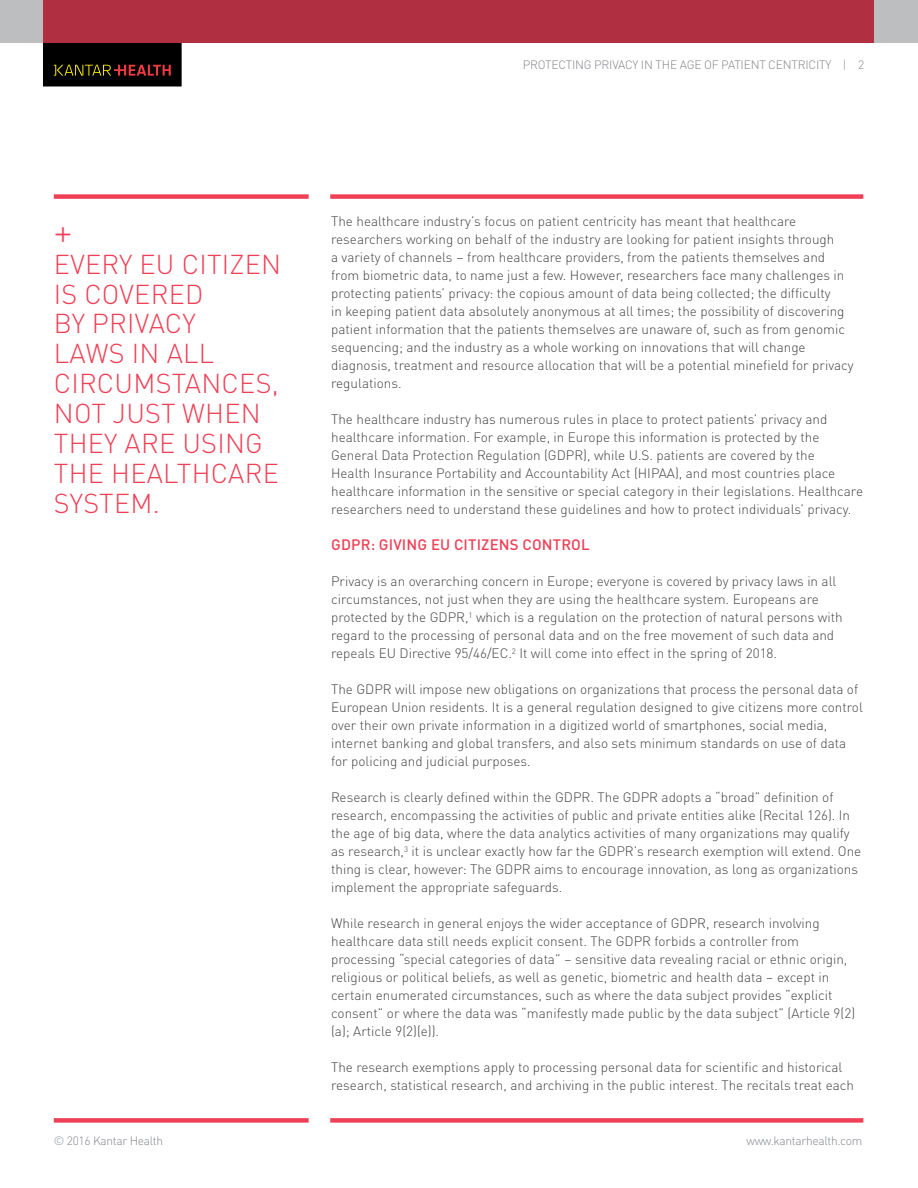
<style>
.page{position:relative;width:918px;height:1188px;background:#fff}
.page>*{position:absolute;margin:0;border:0;box-sizing:border-box;transform-origin:0 0}
.t1{font:300 36px "DINOT";color:#ef4056}
.t2{font:300 27px/30px "DINOT";letter-spacing:.01em;color:#ef4056}
.t3{font:500 15px "DINOT";letter-spacing:.01em;color:#ef4056}
.t4{font:300 13.5px/18px "DINOT";color:#434343}
.t5{font:300 12px "DINOT";letter-spacing:-.025em;color:#81848a}
</style>
<div class="page">
<div style="left:0;top:0;width:918px;height:43px;background:#bcbec0"></div>
<div style="left:54px;top:194px;width:255px;height:5px;background:#ef4056"></div>
<div style="left:54px;top:1118px;width:255px;height:5px;background:#ef4056"></div>
<div style="left:330px;top:194px;width:533px;height:5px;background:#ef4056"></div>
<div style="left:330px;top:1118px;width:533px;height:5px;background:#ef4056"></div>
<div style="left:43px;top:43px;width:139px;height:43px;background:#000"></div>
<svg style="left:54px;top:65px;width:117px;height:11px"></svg>
<div style="left:43px;top:0;width:831px;height:43px;background:#b02f40"></div>
<p class="t5" style="left:523px;top:56px;width:343px">Protecting Privacy in the Age of Patient C entricity | 2</p>
<h1 class="t1" style="left:54px;top:203px;width:20px">+</h1>
<h2 class="t2" style="left:54px;top:247px;width:229px">Every EU Citizen is covered<br>by p rivacy<br>laws in all circumstances, not j ust when they are using the healthcare system.</h2>
<p class="t4" style="left:331px;top:212px;width:524px">The healthcare industry’s focus on patient centricity has meant that healthcare researchers working on behalf of the industry are looking for patient insights through<br>a variety of channels – from healthcare providers, from the patients themselves and from biometric data, to name just a few. H owever, researchers face many challenges in protecting patients’ privacy: the copious amount of data being collected; the difficulty<br>in keeping patient data absolutely anonymous at all times; the possibility of discovering patient information that the patients themselves are unaware of, such as from genomic sequencing; and the industry as a whole working on innovations that will change diagnosis, treatment and resource allocation that will be a potential minefield for privacy regulations.</p>
<p class="t4" style="left:331px;top:410px;width:534px">The healthcare industry has numerous rules in place to protect patients’ privacy and healthcare information. For example, in Europe this information is protected by the General Data Protection Regulation (G DPR), while U .S. patients are covered by the<br>H ealth I nsurance Portability and Accountability Act (HI PAA), and most countries place healthcare information in the sensitive or special category in their legislations. H ealthcare researchers need to understand these guidelines and how to protect individuals’ privacy.</p>
<p class="t3" style="left:331px;top:533px;width:260px">GDPR: GIVING EU CITIZENS CONTROL</p>
<p class="t4" style="left:331px;top:572px;width:513px">Privacy is an overarching concern in Europe; everyone is covered by privacy laws in all circumstances, not just when they are using the healthcare system. Europeans are protected by the G DPR,<sup>1</sup> which is a regulation on the protection of natural persons with regard to the processing of personal data and on the free movement of such data and repeals EU Directive 95/46/EC .<sup>2</sup> It will come into effect in the spring of 2018.</p>
<p class="t4" style="left:331px;top:680px;width:533px">The G DPR will impose new obligations on organizations that process the personal data of European U nion residents. It is a general regulation designed to give citizens more control over their own private information in a digitized world of smartphones, social media, internet banking and global transfers, and also sets minimum standards on use of data for policing and judicial purposes.</p>
<p class="t4" style="left:331px;top:788px;width:532px">Research is clearly defined within the G DPR. The G DPR adopts a “broad” definition of research, encompassing the activities of public and private entities alike (Recital 126). I n the age of big data, where the data analytics activities of many organizations may qualify as research,<sup>3</sup> it is unclear exactly how far the G DPR’s research exemption will extend. O ne thing is clear, however: The G DPR aims to encourage innovation, as long as organizations implement the appropriate safeguards.</p>
<p class="t4" style="left:331px;top:914px;width:526px">While research in general enjoys the wider acceptance of G DPR, research involving healthcare data still needs explicit consent. The G DPR forbids a controller from processing “special categories of data” – sensitive data revealing racial or ethnic origin, religious or political beliefs, as well as genetic, biometric and health data – except in certain enumerated circumstances, such as where the data subject provides “explicit consent” or where the data was “manifestly made public by the data subject” (Article 9(2) (a); Article 9(2)(e)).</p>
<p class="t4" style="left:331px;top:1058px;width:525px">The research exemptions apply to processing personal data for scientific and historical research, statistical research, and archiving in the public interest. The recitals treat each</p>
<p class="t5" style="left:54px;top:1132px;width:111px">© 2016 Kantar Health</p>
<p class="t5" style="left:747px;top:1132px;width:117px">www.kantarhealth.com</p>
</div>
